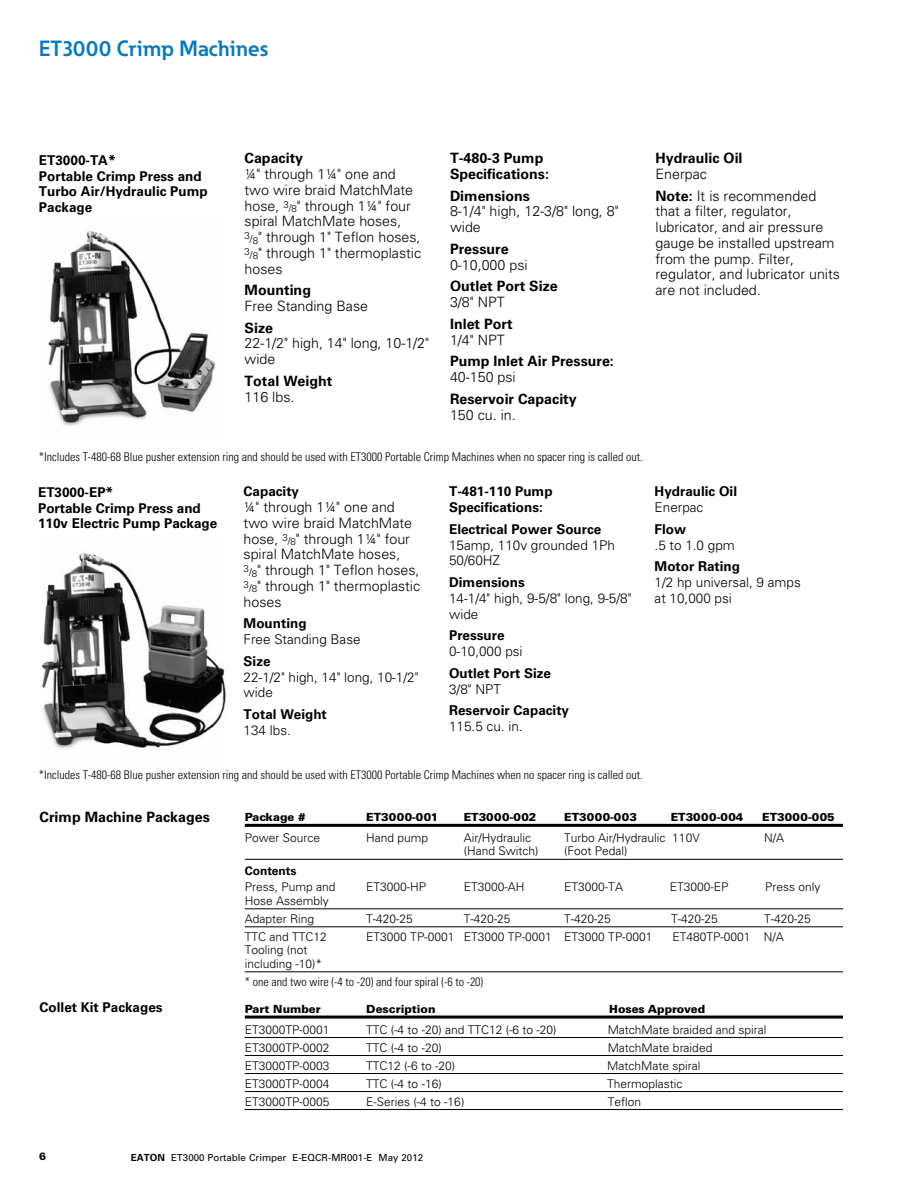
<style>
.page{position:relative;width:918px;height:1188px;background:#fff}
.page>*{position:absolute;margin:0;border:0;box-sizing:border-box;transform-origin:0 0}
.t1{font:700 21.75px "Eaton";color:#007ac2}
.t2{font:300 14.25px/15.8px "Univers LT Std";color:#000}
.t3{font:700 14.25px/15.8px "Univers LT Std";color:#000}
.t4{font:700 13.5px/15.8px "Univers LT Std";color:#000}
.t5{font:300 13.5px/15.8px "Univers LT Std";color:#000}
.t6{font:300 12px/18px "Univers LT Std";color:#000}
.t7{font:300 condensed 12px "Univers LT Std";color:#000}
.t8{font:700 12px "Univers LT Std";color:#000}
.t9{font:900 11.25px "Univers LT Std";color:#000}
.t10{font:900 10.5px "Univers LT Std";color:#000}
.t11{font:9.75px "Univers LT Std";color:#000}
.s1{font-size:14.25px}
.s2{font-size:9.75px}
.s3{font-weight:700}
</style>
<div class="page">
<hr style="left:245px;top:824px;width:598px;height:3px;background:#000">
<hr style="left:245px;top:859px;width:598px;height:1px;background:#000">
<hr style="left:245px;top:909px;width:598px;height:1px;background:#000">
<hr style="left:245px;top:927px;width:598px;height:1px;background:#000">
<hr style="left:245px;top:972px;width:598px;height:1px;background:#000">
<hr style="left:245px;top:1016px;width:598px;height:3px;background:#000">
<hr style="left:245px;top:1037px;width:598px;height:1px;background:#000">
<hr style="left:245px;top:1055px;width:598px;height:1px;background:#000">
<hr style="left:245px;top:1073px;width:598px;height:1px;background:#000">
<hr style="left:245px;top:1091px;width:598px;height:1px;background:#000">
<hr style="left:245px;top:1109px;width:598px;height:1px;background:#000">
<img style="left:48px;top:230px;width:167px;height:196px">
<img style="left:41px;top:552px;width:185px;height:197px">
<h1 class="t1" style="left:39px;top:34px;width:231px">ET3000 Crimp Machines</h1>
<p class="t4" style="left:39px;top:152px;width:170px">ET3000-TA<span class="s1">*<br></span>Portable Crimp Press and<br>Turbo Air/Hydraulic Pump<br>Package</p>
<p class="t3" style="left:245px;top:150px;width:60px">Capacity</p>
<p class="t2" style="left:245px;top:166px;width:178px">¼" through 1¼" one and two wire braid MatchMate hose, <sup>3</sup><span class="s2">/</span><sub>8</sub>" through 1¼" four spiral MatchMate hoses,<br><sup>3</sup><span class="s2">/</span><sub>8</sub>" through 1" Teflon hoses,<br><sup>3</sup><span class="s2">/</span><sub>8</sub>" through 1" thermoplastic hoses</p>
<p class="t3" style="left:245px;top:282px;width:68px">Mounting</p>
<p class="t2" style="left:245px;top:298px;width:125px">Free Standing Base</p>
<p class="t3" style="left:245px;top:320px;width:30px">Size</p>
<p class="t2" style="left:245px;top:336px;width:186px">22-1/2" high, 14" long, 10-1/2" wide</p>
<p class="t3" style="left:245px;top:373px;width:89px">Total Weight</p>
<p class="t2" style="left:245px;top:389px;width:51px">116 lbs.</p>
<p class="t3" style="left:450px;top:150px;width:100px">T-480-3 Pump<br>Specifications:</p>
<p class="t3" style="left:450px;top:188px;width:81px">Dimensions</p>
<p class="t2" style="left:450px;top:204px;width:170px">8-1/4" high, 12-3/8" long, 8" wide</p>
<p class="t3" style="left:450px;top:241px;width:60px">Pressure</p>
<p class="t2" style="left:450px;top:257px;width:79px">0-10,000 psi</p>
<p class="t3" style="left:450px;top:279px;width:109px">Outlet Port Size</p>
<p class="t2" style="left:450px;top:294px;width:56px">3/8" NPT</p>
<p class="t3" style="left:450px;top:316px;width:64px">Inlet Port</p>
<p class="t2" style="left:450px;top:332px;width:56px">1/4" NPT</p>
<p class="t3" style="left:450px;top:354px;width:165px">Pump Inlet Air Pressure:</p>
<p class="t2" style="left:450px;top:369px;width:67px">40-150 psi</p>
<p class="t3" style="left:450px;top:391px;width:128px">Reservoir Capacity</p>
<p class="t2" style="left:450px;top:407px;width:67px">150 cu. in.</p>
<p class="t3" style="left:656px;top:150px;width:89px">Hydraulic Oil</p>
<p class="t2" style="left:656px;top:163px;width:162px;line-height:21.8px">Enerpac<br><span class="s3">Note:</span> It is recommended</p>
<p class="t2" style="left:656px;top:203px;width:186px">that a filter, regulator, lubricator, and air pressure gauge be installed upstream from the pump. Filter, regulator, and lubricator units are not included.</p>
<p class="t7" style="left:39px;top:450px;width:606px">*Includes T-480-68 Blue pusher extension ring and should be used with ET3000 Portable Crimp Machines when no spacer ring is called out.</p>
<p class="t4" style="left:38px;top:484px;width:181px">ET3000-EP<span class="s1">*<br></span>Portable Crimp Press and<br>110v Electric Pump Package</p>
<p class="t4" style="left:244px;top:484px;width:57px">Capacity</p>
<p class="t2" style="left:244px;top:499px;width:178px">¼" through 1¼" one and two wire braid MatchMate hose, <sup>3</sup><span class="s2">/</span><sub>8</sub>" through 1¼" four spiral MatchMate hoses,<br><sup>3</sup><span class="s2">/</span><sub>8</sub>" through 1" Teflon hoses,<br><sup>3</sup><span class="s2">/</span><sub>8</sub>" through 1" thermoplastic hoses</p>
<p class="t4" style="left:244px;top:616px;width:64px">Mounting</p>
<p class="t5" style="left:244px;top:632px;width:119px">Free Standing Base</p>
<p class="t4" style="left:244px;top:653px;width:29px">Size</p>
<p class="t5" style="left:244px;top:669px;width:176px">22-1/2" high, 14" long, 10-1/2" wide</p>
<p class="t4" style="left:244px;top:707px;width:85px">Total Weight</p>
<p class="t5" style="left:244px;top:722px;width:49px">134 lbs.</p>
<p class="t4" style="left:449px;top:484px;width:105px">T-481-110 Pump<br>Specifications:</p>
<p class="t4" style="left:449px;top:521px;width:154px">Electrical Power Source</p>
<p class="t5" style="left:449px;top:537px;width:167px">15amp, 110v grounded 1Ph<br>50/60HZ</p>
<p class="t4" style="left:449px;top:575px;width:77px">Dimensions</p>
<p class="t5" style="left:449px;top:590px;width:184px">14-1/4" high, 9-5/8" long, 9-5/8" wide</p>
<p class="t4" style="left:449px;top:628px;width:57px">Pressure</p>
<p class="t5" style="left:449px;top:644px;width:75px">0-10,000 psi</p>
<p class="t4" style="left:449px;top:665px;width:104px">Outlet Port Size</p>
<p class="t5" style="left:449px;top:681px;width:53px">3/8" NPT</p>
<p class="t4" style="left:449px;top:703px;width:122px">Reservoir Capacity</p>
<p class="t5" style="left:449px;top:719px;width:75px">115.5 cu. in.</p>
<p class="t4" style="left:655px;top:484px;width:84px">Hydraulic Oil</p>
<p class="t5" style="left:655px;top:500px;width:50px">Enerpac</p>
<p class="t4" style="left:655px;top:521px;width:33px">Flow</p>
<p class="t5" style="left:655px;top:537px;width:82px">.5 to 1.0 gpm</p>
<p class="t4" style="left:655px;top:559px;width:87px">Motor Rating</p>
<p class="t5" style="left:655px;top:575px;width:148px">1/2 hp universal, 9 amps at 10,000 psi</p>
<p class="t7" style="left:39px;top:768px;width:606px">*Includes T-480-68 Blue pusher extension ring and should be used with ET3000 Portable Crimp Machines when no spacer ring is called out.</p>
<p class="t3" style="left:40px;top:809px;width:172px">Crimp Machine Packages</p>
<p class="t4" style="left:40px;top:999px;width:125px">Collet Kit Packages</p>
<p class="t9" style="left:245px;top:810px;width:62px">Package #</p>
<p class="t9" style="left:366px;top:810px;width:74px">ET3000-001</p>
<p class="t9" style="left:464px;top:810px;width:74px">ET3000-002</p>
<p class="t9" style="left:564px;top:810px;width:74px">ET3000-003</p>
<p class="t9" style="left:671px;top:810px;width:74px">ET3000-004</p>
<p class="t9" style="left:762px;top:810px;width:74px">ET3000-005</p>
<p class="t6" style="left:245px;top:829px;width:77px">Power Source</p>
<p class="t6" style="left:366px;top:829px;width:64px">Hand pump</p>
<p class="t6" style="left:464px;top:829px;width:69px">Air/Hydraulic</p>
<p class="t6" style="left:564px;top:829px;width:137px">Turbo Air/Hydraulic 110V</p>
<p class="t6" style="left:764px;top:829px;width:22px">N/A</p>
<p class="t6" style="left:464px;top:842px;width:76px">(Hand Switch)</p>
<p class="t6" style="left:564px;top:842px;width:65px">(Foot Pedal)</p>
<p class="t8" style="left:245px;top:864px;width:53px">Contents</p>
<p class="t6" style="left:245px;top:878px;width:92px">Press, Pump and</p>
<p class="t6" style="left:366px;top:878px;width:62px">ET3000-HP</p>
<p class="t6" style="left:464px;top:878px;width:62px">ET3000-AH</p>
<p class="t6" style="left:564px;top:878px;width:60px">ET3000-TA</p>
<p class="t6" style="left:670px;top:878px;width:60px">ET3000-EP</p>
<p class="t6" style="left:765px;top:878px;width:57px">Press only</p>
<p class="t6" style="left:245px;top:892px;width:86px">Hose Assembly<br>Adapter Ring</p>
<p class="t6" style="left:366px;top:910px;width:48px">T-420-25</p>
<p class="t6" style="left:464px;top:910px;width:48px">T-420-25</p>
<p class="t6" style="left:564px;top:910px;width:48px">T-420-25</p>
<p class="t6" style="left:671px;top:910px;width:48px">T-420-25</p>
<p class="t6" style="left:764px;top:910px;width:48px">T-420-25</p>
<p class="t6" style="left:245px;top:928px;width:84px">TTC and TTC12</p>
<p class="t6" style="left:366px;top:928px;width:288px">ET3000 TP-0001 ET3000 TP-0001 ET3000 TP-0001</p>
<p class="t6" style="left:672px;top:928px;width:113px">ET480TP-0001 N/A</p>
<p class="t6" style="left:245px;top:943px;width:79px;line-height:13.5px">Tooling (not including -10)*</p>
<p class="t7" style="left:245px;top:974px;width:240px">* one and two wire (-4 to -20) and four spiral (-6 to -20)</p>
<p class="t9" style="left:245px;top:1001px;width:78px">Part Number</p>
<p class="t9" style="left:366px;top:1001px;width:71px">Description</p>
<p class="t9" style="left:609px;top:1001px;width:97px">Hoses Approved</p>
<p class="t6" style="left:245px;top:1020px;width:86px">ET3000TP-0001</p>
<p class="t6" style="left:366px;top:1020px;width:192px">TTC (-4 to -20) and TTC12 (-6 to -20)</p>
<p class="t6" style="left:608px;top:1020px;width:160px">MatchMate braided and spiral</p>
<p class="t6" style="left:245px;top:1038px;width:86px">ET3000TP-0002</p>
<p class="t6" style="left:366px;top:1038px;width:77px">TTC (-4 to -20)</p>
<p class="t6" style="left:608px;top:1038px;width:106px">MatchMate braided</p>
<p class="t6" style="left:245px;top:1056px;width:86px">ET3000TP-0003</p>
<p class="t6" style="left:366px;top:1056px;width:90px">TTC12 (-6 to -20)</p>
<p class="t6" style="left:607px;top:1056px;width:95px">MatchMate spiral</p>
<p class="t6" style="left:245px;top:1074px;width:86px">ET3000TP-0004</p>
<p class="t6" style="left:366px;top:1074px;width:77px">TTC (-4 to -16)</p>
<p class="t6" style="left:607px;top:1074px;width:77px">Thermoplastic</p>
<p class="t6" style="left:245px;top:1092px;width:86px">ET3000TP-0005</p>
<p class="t6" style="left:366px;top:1092px;width:100px">E-Series (-4 to -16)</p>
<p class="t6" style="left:608px;top:1092px;width:35px">Teflon</p>
<p class="t10" style="left:39px;top:1150px;width:9px">6</p>
<p class="t11" style="left:131px;top:1152px;width:294px"><span class="s3">EATON</span> ET3000 Portable Crimper E-EQCR-MR001-E May 2012</p>
</div>
